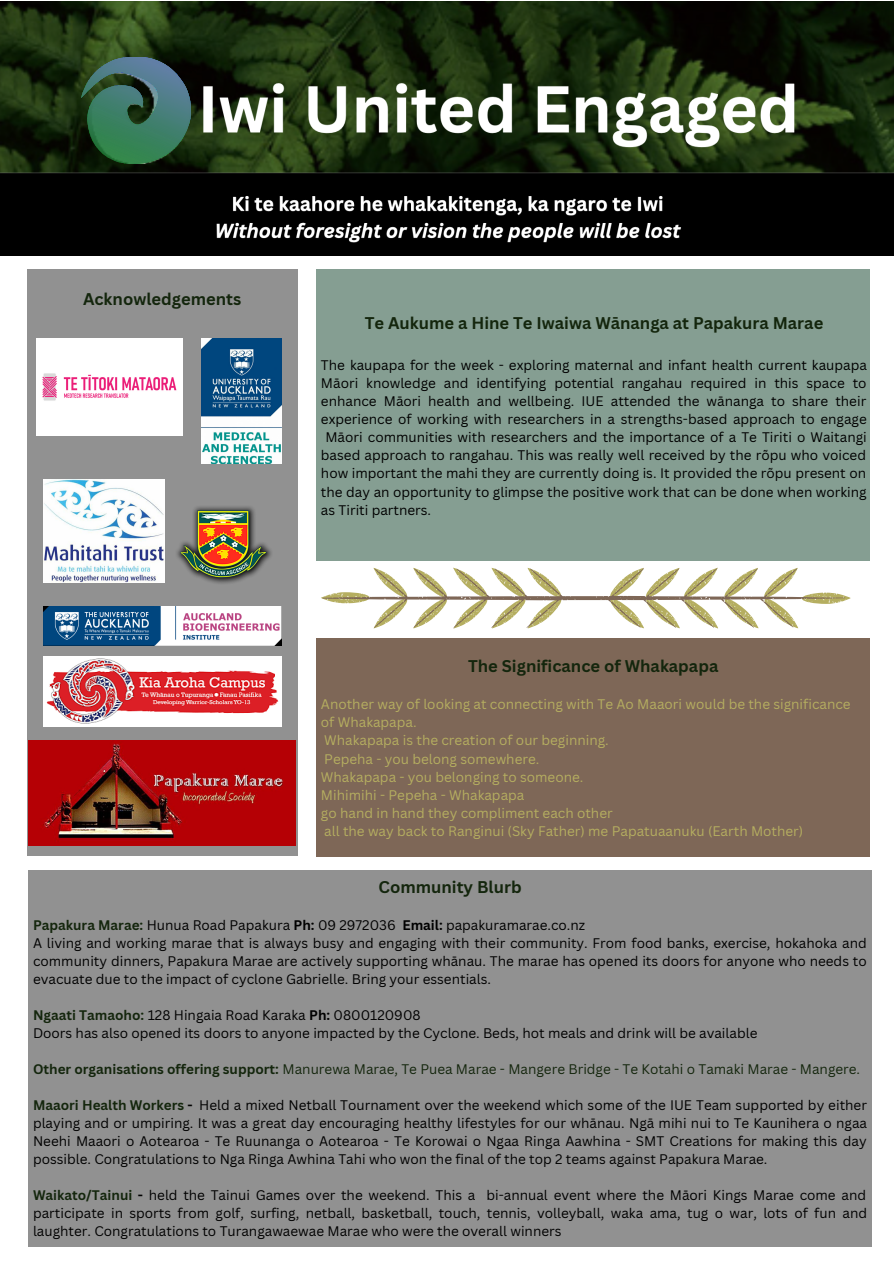
<style>
.page{position:relative;width:894px;height:1264px;background:#fff}
.page>*{position:absolute;margin:0;border:0;box-sizing:border-box;transform-origin:0 0}
.t1{font:700 16.5px "Canva Sans";color:#14260d}
.t2{font:13.5px/18px "Canva Sans";color:#000}
.t3{font:13.5px/18px "Canva Sans";color:#b5ae60}
.t4{font:13.5px "Canva Sans";color:#14260d}
.s1{font-weight:700;color:#14260d}
.s2{font-weight:700}
</style>
<div class="page">
<div style="left:28px;top:870px;width:843px;height:376px;background:#919191"></div>
<div style="left:27px;top:269px;width:270px;height:587px;background:#919191"></div>
<svg style="left:321px;top:567px;width:529px;height:61px"></svg>
<div style="left:316px;top:269px;width:553px;height:292px;background:#859e92"></div>
<div style="left:316px;top:638px;width:553px;height:218px;background:#7e6757"></div>
<img style="left:0;top:1px;width:893px;height:255px">
<img style="left:43px;top:656px;width:238px;height:70px">
<img style="left:28px;top:740px;width:267px;height:105px">
<img style="left:201px;top:339px;width:80px;height:125px">
<img style="left:37px;top:339px;width:145px;height:96px">
<img style="left:43px;top:607px;width:238px;height:38px">
<img style="left:143px;top:481px;width:155px;height:128px">
<img style="left:43px;top:480px;width:122px;height:102px">
<img style="left:82px;top:58px;width:109px;height:106px">
<p class="t1" style="left:83px;top:288px;width:160px">Acknowledgements</p>
<p class="t1" style="left:364px;top:311px;width:460px">Te Aukume a Hine Te Iwaiwa Wānanga at Papakura Marae</p>
<p class="t2" style="left:321px;top:356px;width:547px">The kaupapa for the week - exploring maternal and infant health current kaupapa</p>
<p class="t2" style="left:321px;top:374px;width:547px">Māori knowledge and identifying potential rangahau required in this space to</p>
<p class="t2" style="left:321px;top:392px;width:546px">enhance Māori health and wellbeing. IUE attended the wānanga to share their</p>
<p class="t2" style="left:321px;top:410px;width:547px">experience of working with researchers in a strengths-based approach to engage</p>
<p class="t2" style="left:325px;top:428px;width:542px">Māori communities with researchers and the importance of a Te Tiriti o Waitangi</p>
<p class="t2" style="left:321px;top:446px;width:546px">based approach to rangahau. This was really well received by the rõpu who voiced</p>
<p class="t2" style="left:321px;top:464px;width:546px">how important the mahi they are currently doing is. It provided the rõpu present on</p>
<p class="t2" style="left:321px;top:482px;width:547px">the day an opportunity to glimpse the positive work that can be done when working</p>
<p class="t2" style="left:321px;top:500px;width:112px">as Tiriti partners.</p>
<p class="t1" style="left:468px;top:654px;width:252px">The Significance of Whakapapa</p>
<p class="t3" style="left:321px;top:695px;width:531px">Another way of looking at connecting with Te Ao Maaori would be the significance of Whakapapa.<br>Whakapapa is the creation of our beginning.<br>Pepeha - you belong somewhere.<br>Whakapapa - you belonging to someone.<br>Mihimihi - Pepeha - Whakapapa<br>go hand in hand they compliment each other<br>all the way back to Ranginui (Sky Father) me Papatuaanuku (Earth Mother)</p>
<p class="t1" style="left:378px;top:875px;width:144px">Community Blurb</p>
<p class="t2" style="left:33px;top:915px;width:835px"><span class="s1">Papakura Marae:</span> Hunua Road Papakura <span class="s2">Ph:</span> 09 2972036 <span class="s2">Email:</span> papakuramarae.co.nz<br>A living and working marae that is always busy and engaging with their community. From food banks, exercise, hokahoka and community dinners, Papakura Marae are actively supporting whānau. The marae has opened its doors for anyone who needs to evacuate due to the impact of cyclone Gabrielle. Bring your essentials.</p>
<p class="t2" style="left:33px;top:1005px;width:725px"><span class="s1">Ngaati Tamaoho:</span> 128 Hingaia Road Karaka <span class="s2">Ph:</span> 0800120908<br>Doors has also opened its doors to anyone impacted by the Cyclone. Beds, hot meals and drink will be available</p>
<p class="t4" style="left:33px;top:1059px;width:828px"><span class="s2">Other organisations offering support:</span> Manurewa Marae, Te Puea Marae - Mangere Bridge - Te Kotahi o Tamaki Marae - Mangere.</p>
<p class="t2" style="left:33px;top:1095px;width:835px;text-align:justify"><span class="s1">Maaori Health Workers</span> <span class="s2">-</span> Held a mixed Netball Tournament over the weekend which some of the IUE Team supported by either playing and or umpiring. It was a great day encouraging healthy lifestyles for our whānau. Ngā mihi nui to Te Kaunihera o ngaa Neehi Maaori o Aotearoa - Te Ruunanga o Aotearoa - Te Korowai o Ngaa Ringa Aawhina - SMT Creations for making this day possible. Congratulations to Nga Ringa Awhina Tahi who won the final of the top 2 teams against Papakura Marae.</p>
<p class="t2" style="left:33px;top:1185px;width:835px;text-align:justify"><span class="s1">Waikato/Tainui</span> <span class="s2">-</span> held the Tainui Games over the weekend. This a bi-annual event where the Māori Kings Marae come and participate in sports from golf, surfing, netball, basketball, touch, tennis, volleyball, waka ama, tug o war, lots of fun and laughter. Congratulations to Turangawaewae Marae who were the overall winners</p>
</div>
